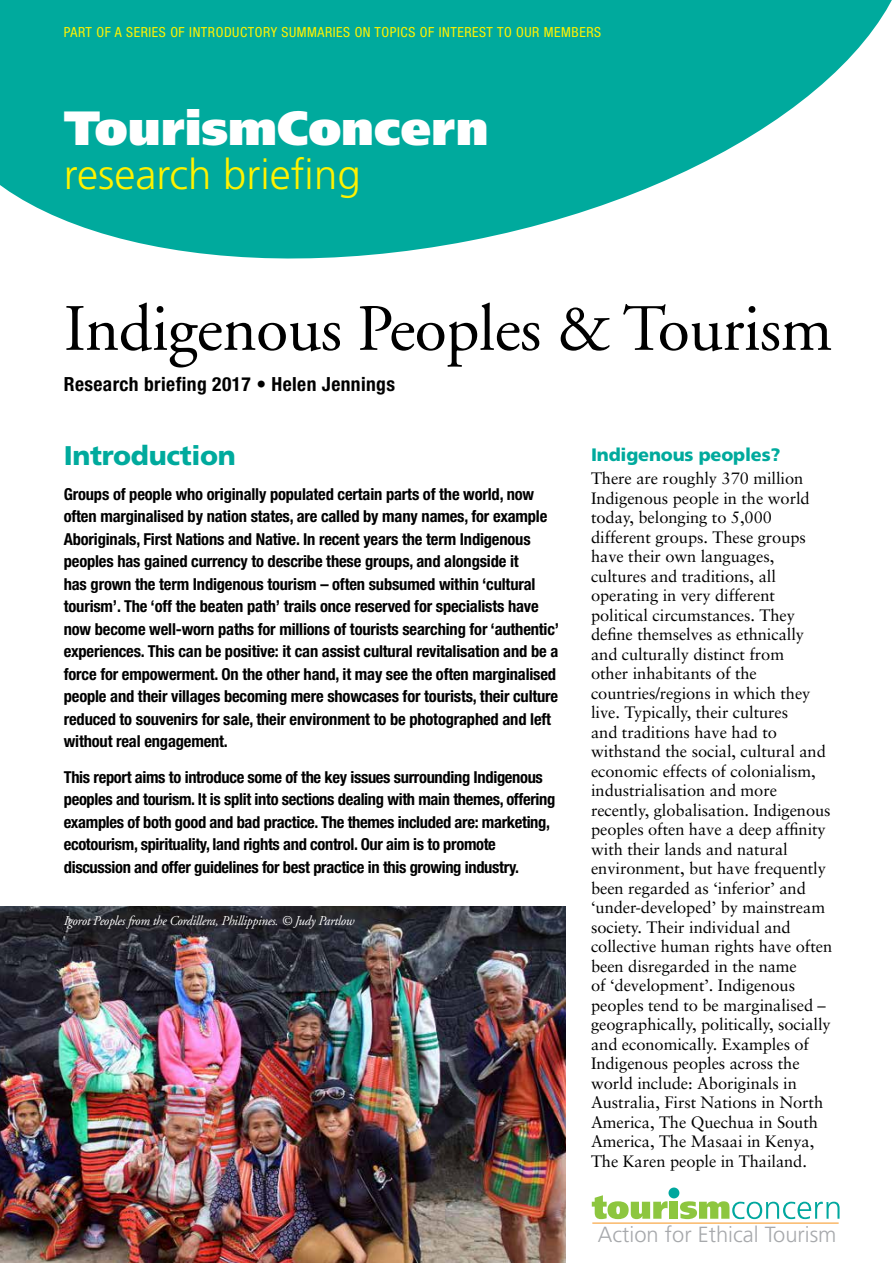
<style>
.page{position:relative;width:893px;height:1263px;background:#fff}
.page>*{position:absolute;margin:0;border:0;box-sizing:border-box;transform-origin:0 0}
.t1{font:66px "Adobe Garamond";letter-spacing:-.01em;color:#000}
.t2{font:900 48px "Frutiger";color:#fff}
.t3{font:300 42px "Frutiger";color:#fff200}
.t4{font:900 27px "Frutiger";letter-spacing:-.01em;color:#00aa9d}
.t5{font:300 21.9px "Frutiger";color:#a7a9ac}
.t6{font:700 condensed 19.5px "Helvetica Neue";letter-spacing:.02em;color:#000}
.t7{font:900 18px "Frutiger";letter-spacing:-.01em;color:#00aa9d}
.t8{font:700 condensed 16.5px/22.5px "Helvetica Neue";letter-spacing:-.01em;color:#000}
.t9{font:16.5px/19.5px "Sabon";letter-spacing:-.005em;color:#000}
.t10{font:condensed 13.95px "Helvetica Neue";letter-spacing:.04em;color:#fff200}
.t11{font:italic 13.5px "Adobe Garamond";letter-spacing:-.02em;color:#fff}
</style>
<div class="page">
<svg style="left:0;top:0;width:892px;height:259px;fill:#00aa9d"></svg>
<div style="left:668px;top:1187px;width:11px;height:11px;background:#00a79e;border-radius:50%"></div>
<svg style="left:592px;top:1195px;width:76px;height:24px"></svg>
<div style="left:670px;top:1202px;width:8px;height:17px;background:#8dc63f"></div>
<svg style="left:680px;top:1201px;width:159px;height:18px"></svg>
<hr style="left:592px;top:1223px;width:247px;height:1px;background:#f7941e">
<img style="left:0;top:907px;width:566px;height:356px">
<p class="t10" style="left:64px;top:24px;width:539px">PART OF A SERIES OF INTRODUCTORY SUMMARIES ON TOPICS OF INTEREST TO OUR MEMBERS</p>
<h2 class="t2" style="left:64px;top:99px;width:426px">TourismConcern</h2>
<h3 class="t3" style="left:64px;top:150px;width:299px">research briefing</h3>
<h1 class="t1" style="left:64px;top:294px;width:770px">Indigenous Peoples &amp; Tourism</h1>
<p class="t6" style="left:64px;top:372px;width:333px">Research briefing 2017 • Helen Jennings</p>
<h3 class="t4" style="left:64px;top:439px;width:174px">Introduction</h3>
<p class="t8" style="left:64px;top:482px;width:497px">Groups of people who originally populated certain parts of the world, now often marginalised by nation states, are called by many names, for example Aboriginals, First Nations and Native. In recent years the term Indigenous peoples has gained currency to describe these groups, and alongside it<br>has grown the term Indigenous tourism – often subsumed within ‘cultural tourism’. The ‘off the beaten path’ trails once reserved for specialists have now become well-worn paths for millions of tourists searching for ‘authentic’ experiences. This can be positive: it can assist cultural revitalisation and be a force for empowerment. On the other hand, it may see the often marginalised people and their villages becoming mere showcases for tourists, their culture reduced to souvenirs for sale, their environment to be photographed and left without real engagement.</p>
<p class="t8" style="left:64px;top:765px;width:493px">This report aims to introduce some of the key issues surrounding Indigenous peoples and tourism. It is split into sections dealing with main themes, offering examples of both good and bad practice. The themes included are: marketing, ecotourism, spirituality, land rights and control. Our aim is to promote discussion and offer guidelines for best practice in this growing industry.</p>
<p class="t11" style="left:64px;top:914px;width:292px">Igorot Peoples from the Cordillera, Phillippines. © Judy Partlow</p>
<p class="t7" style="left:591px;top:443px;width:191px">Indigenous peoples?</p>
<p class="t9" style="left:591px;top:469px;width:243px">There are roughly 370 million<br>Indigenous people in the world today, belonging to 5,000 different groups. These groups have their own languages, cultures and traditions, all operating in very different political circumstances. They define themselves as ethnically and culturally distinct from<br>other inhabitants of the countries/regions in which they live. Typically, their cultures<br>and traditions have had to withstand the social, cultural and economic effects of colonialism, industrialisation and more recently, globalisation. Indigenous peoples often have a deep affinity with their lands and natural environment, but have frequently been regarded as ‘inferior’ and ‘under-developed’ by mainstream society. Their individual and collective human rights have often been disregarded in the name<br>of ‘development’. Indigenous peoples tend to be marginalised – geographically, politically, socially and economically. Examples of<br>Indigenous peoples across the world include: Aboriginals in<br>Australia, First Nations in North<br>America, The Quechua in South<br>America, The Masaai in Kenya,<br>The Karen people in Thailand.</p>
<h3 class="t5" style="left:598px;top:1222px;width:240px">Action for Ethical Tourism</h3>
</div>
